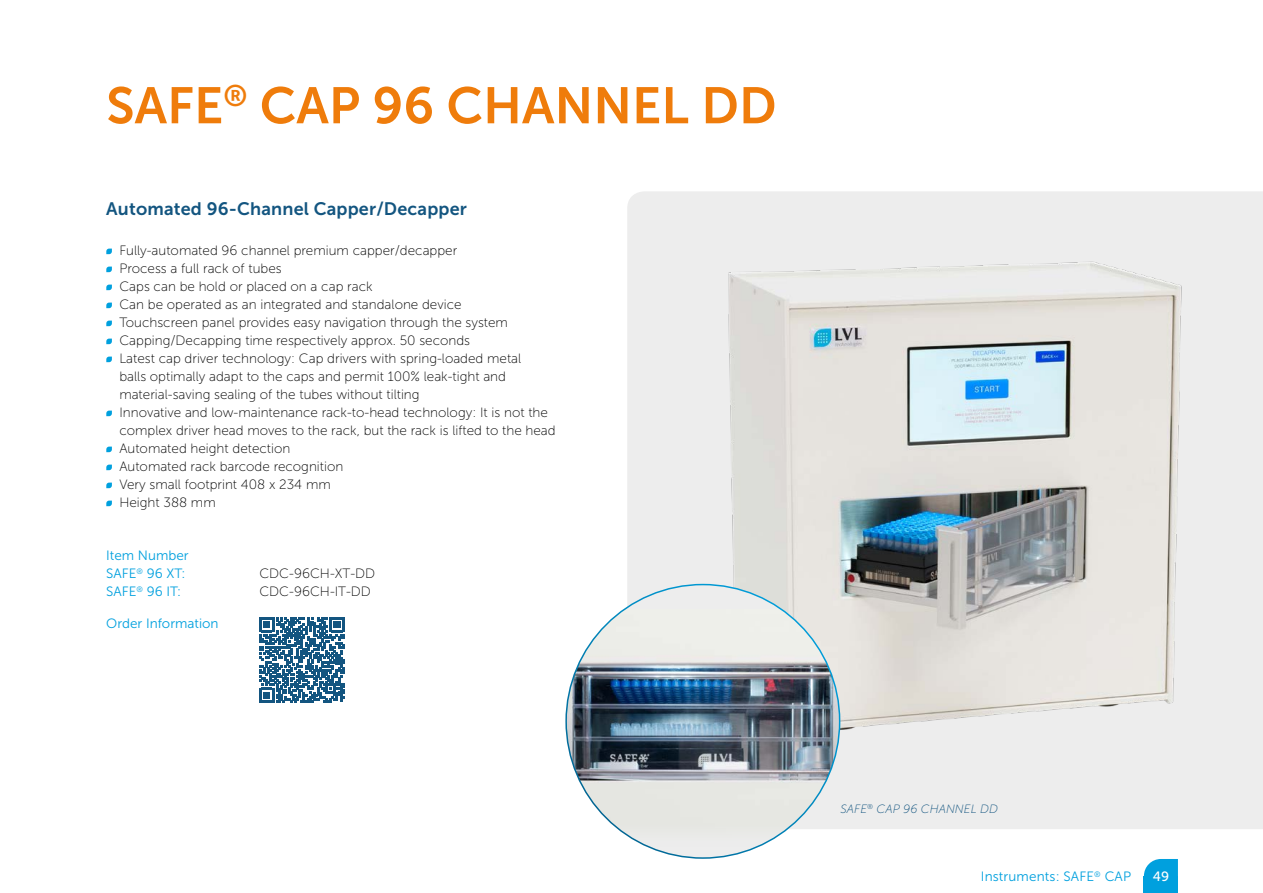
<style>
.page{position:relative;width:1263px;height:893px;background:#fff}
.page>*{position:absolute;margin:0;border:0;box-sizing:border-box;transform-origin:0 0}
.LVL_Headline_groß_or{font:51px "Museo Sans 700";color:#ef7c0b}
.LVL_Zwischenheadline{font:18px "Museo Sans 700";letter-spacing:.01em;color:#135580}
.LVL_Fließtext_schwar{font:13.5px/18px "Museo Sans 100";color:#000}
.LVL_Fließtext_schwar-2{font:13.5px "Museo Sans 300";color:#00a0de}
.LVL_Rubrik_hellblau{font:13.5px "Museo Sans 300";letter-spacing:.01em;color:#00a0de}
.t1{font:13.5px "Museo Sans 500";color:#fff}
.LVL_Bildunterschrift{font:italic 12px "Museo Sans 100";color:#135580}
</style>
<div class="page">
<div style="left:632px;top:191px;width:631px;height:638px;background:#ededed"></div>
<img style="left:627px;top:197px;width:636px;height:619px">
<div style="left:566px;top:585px;width:274px;height:273px;background:#ededed;border-radius:50%"></div>
<img style="left:566px;top:610px;width:274px;height:236px">
<svg style="left:260px;top:618px;width:84px;height:84px"></svg>
<svg style="left:106px;top:249px;width:6px;height:5px"></svg>
<svg style="left:106px;top:267px;width:6px;height:5px"></svg>
<svg style="left:106px;top:285px;width:6px;height:5px"></svg>
<svg style="left:106px;top:303px;width:6px;height:5px"></svg>
<svg style="left:106px;top:321px;width:6px;height:5px"></svg>
<svg style="left:106px;top:339px;width:6px;height:5px"></svg>
<svg style="left:106px;top:357px;width:6px;height:5px"></svg>
<svg style="left:106px;top:411px;width:6px;height:5px"></svg>
<svg style="left:106px;top:447px;width:6px;height:5px"></svg>
<svg style="left:106px;top:465px;width:6px;height:5px"></svg>
<svg style="left:106px;top:483px;width:6px;height:5px"></svg>
<svg style="left:106px;top:501px;width:6px;height:5px"></svg>
<svg style="left:1144px;top:859px;width:34px;height:17px"></svg>
<div style="left:1144px;top:876px;width:34px;height:17px;background:#00a0de"></div>
<p class="LVL_Headline_groß_or" style="left:106px;top:77px;width:672px">SAFE<sup>®</sup> CAP 96 CHANNEL DD</p>
<p class="LVL_Zwischenheadline" style="left:106px;top:199px;width:362px">Automated 96-Channel Capper/Decapper</p>
<p class="LVL_Fließtext_schwar" style="left:119px;top:242px;width:339px">Fully-automated 96 channel premium capper/decapper</p>
<p class="LVL_Fließtext_schwar" style="left:119px;top:260px;width:164px">Process a full rack of tubes</p>
<p class="LVL_Fließtext_schwar" style="left:119px;top:278px;width:255px">Caps can be hold or placed on a cap rack</p>
<p class="LVL_Fließtext_schwar" style="left:119px;top:296px;width:344px">Can be operated as an integrated and standalone device</p>
<p class="LVL_Fließtext_schwar" style="left:119px;top:314px;width:390px">Touchscreen panel provides easy navigation through the system</p>
<p class="LVL_Fließtext_schwar" style="left:119px;top:332px;width:352px">Capping/Decapping time respectively approx. 50 seconds</p>
<p class="LVL_Fließtext_schwar" style="left:119px;top:350px;width:403px">Latest cap driver technology: Cap drivers with spring-loaded metal balls optimally adapt to the caps and permit 100% leak-tight and material-saving sealing of the tubes without tilting</p>
<p class="LVL_Fließtext_schwar" style="left:119px;top:404px;width:438px">Innovative and low-maintenance rack-to-head technology: It is not the complex driver head moves to the rack, but the rack is lifted to the head</p>
<p class="LVL_Fließtext_schwar" style="left:119px;top:440px;width:173px">Automated height detection</p>
<p class="LVL_Fließtext_schwar" style="left:119px;top:458px;width:225px">Automated rack barcode recognition</p>
<p class="LVL_Fließtext_schwar" style="left:119px;top:476px;width:213px">Very small footprint 408 x 234 mm</p>
<p class="LVL_Fließtext_schwar" style="left:119px;top:494px;width:98px">Height 388 mm</p>
<p class="LVL_Fließtext_schwar-2" style="left:106px;top:548px;width:84px">Item Number</p>
<p class="LVL_Fließtext_schwar-2" style="left:106px;top:566px;width:81px">SAFE<sup>®</sup> 96 XT:</p>
<p class="LVL_Fließtext_schwar" style="left:259px;top:565px;width:117px">CDC-96CH-XT-DD</p>
<p class="LVL_Fließtext_schwar-2" style="left:106px;top:584px;width:76px">SAFE<sup>®</sup> 96 IT:</p>
<p class="LVL_Fließtext_schwar" style="left:259px;top:583px;width:113px">CDC-96CH-IT-DD</p>
<p class="LVL_Fließtext_schwar-2" style="left:106px;top:616px;width:114px">Order Information</p>
<p class="LVL_Bildunterschrift" style="left:840px;top:802px;width:159px">SAFE<sup>®</sup> CAP 96 CHANNEL DD</p>
<p class="LVL_Rubrik_hellblau" style="left:981px;top:869px;width:152px">Instruments: SAFE<sup>®</sup> CAP</p>
<p class="t1" style="left:1153px;top:869px;width:18px">49</p>
</div>
